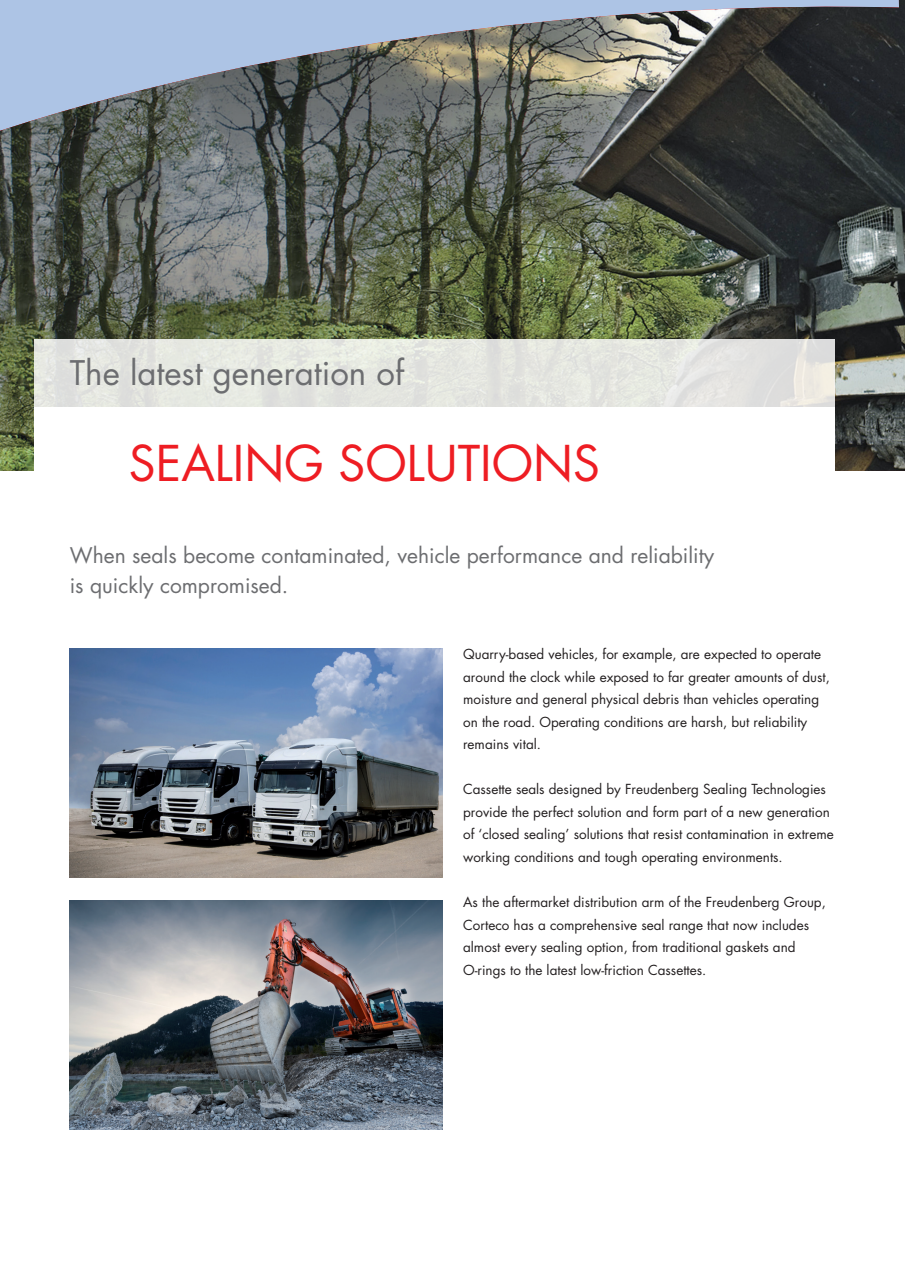
<style>
.page{position:relative;width:905px;height:1275px;background:#fff}
.page>*{position:absolute;margin:0;border:0;box-sizing:border-box;transform-origin:0 0}
.t1{font:48px "Futura LT";color:#ee1d23}
.t2{font:33px "Futura LT";color:#6c6d70}
.t3{font:21px/30px "Futura LT";color:#6c6d70}
.t4{font:13.5px/22.5px "Futura LT";color:#231f20}
</style>
<div class="page">
<img style="left:0;top:0;width:905px;height:471px">
<svg style="left:35px;top:339px;width:800px;height:132px"></svg>
<img style="left:70px;top:901px;width:373px;height:228px">
<img style="left:70px;top:649px;width:373px;height:228px">
<svg style="left:0;top:0;width:7px;height:7px"></svg>
<svg style="left:898px;top:0;width:7px;height:7px"></svg>
<h2 class="t2" style="left:70px;top:352px;width:336px">The latest generation of</h2>
<h1 class="t1" style="left:129px;top:433px;width:473px">SEALING SOLUTIONS</h1>
<h3 class="t3" style="left:70px;top:540px;width:646px">When seals become contaminated, vehicle performance and reliability is quickly compromised.</h3>
<p class="t4" style="left:463px;top:643px;width:368px">Quarry-based vehicles, for example, are expected to operate around the clock while exposed to far greater amounts of dust, moisture and general physical debris than vehicles operating on the road. Operating conditions are harsh, but reliability remains vital.</p>
<p class="t4" style="left:463px;top:778px;width:372px">Cassette seals designed by Freudenberg Sealing Technologies provide the perfect solution and form part of a new generation of ‘closed sealing’ solutions that resist contamination in extreme working conditions and tough operating environments.</p>
<p class="t4" style="left:463px;top:891px;width:364px">As the aftermarket distribution arm of the Freudenberg Group, Corteco has a comprehensive seal range that now includes almost every sealing option, from traditional gaskets and O-rings to the latest low-friction Cassettes.</p>
</div>
